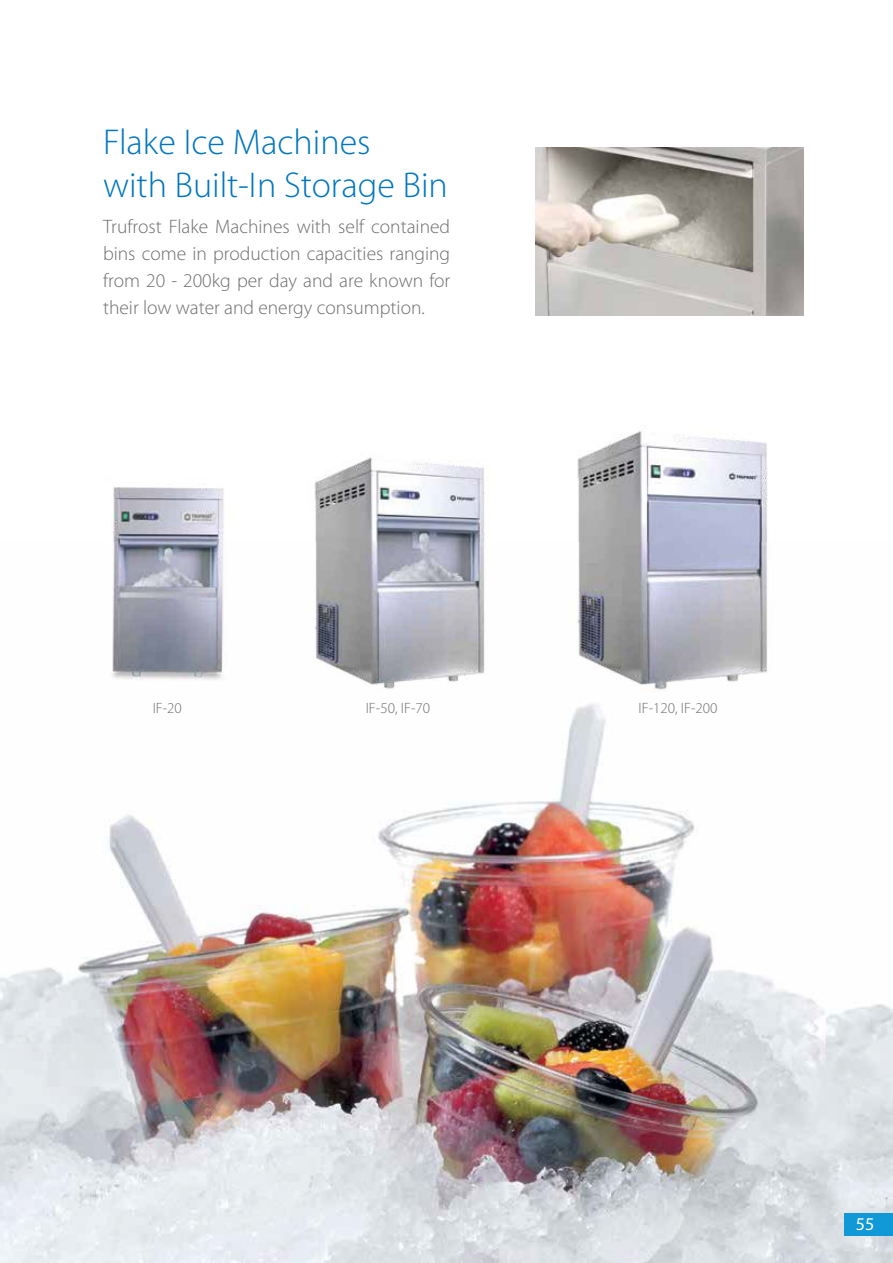
<style>
.page{position:relative;width:893px;height:1263px;background:#fff}
.page>*{position:absolute;margin:0;border:0;box-sizing:border-box;transform-origin:0 0}
.t1{font:300 36px/43.2px "Myriad Pro";color:#0076c0}
.t2{font:300 19.5px/27px "Myriad Pro";color:#6d6e71;text-align:justify}
.t3{font:18px "Myriad Pro";color:#fff}
.t4{font:300 15px "Myriad Pro";color:#6d6e71}
</style>
<div class="page">
<img style="left:0;top:704px;width:893px;height:559px">
<img style="left:112px;top:487px;width:112px;height:193px">
<img style="left:314px;top:457px;width:171px;height:233px">
<img style="left:577px;top:431px;width:191px;height:259px">
<img style="left:535px;top:147px;width:268px;height:169px">
<div style="left:844px;top:1212px;width:49px;height:23px;background:#1099d6"></div>
<h1 class="t1" style="left:103px;top:121px;width:346px">Flake Ice Machines<br>with Built-In Storage Bin</h1>
<p class="t2" style="left:103px;top:213px;width:349px">Trufrost Flake Machines with self contained bins come in production capacities ranging from 20 - 200kg per day and are known for their low water and energy consumption.</p>
<p class="t4" style="left:153px;top:700px;width:31px">IF-20</p>
<p class="t4" style="left:366px;top:700px;width:66px">IF-50, IF-70</p>
<p class="t4" style="left:639px;top:700px;width:80px">IF-120, IF-200</p>
<p class="t3" style="left:856px;top:1213px;width:20px">55</p>
</div>
